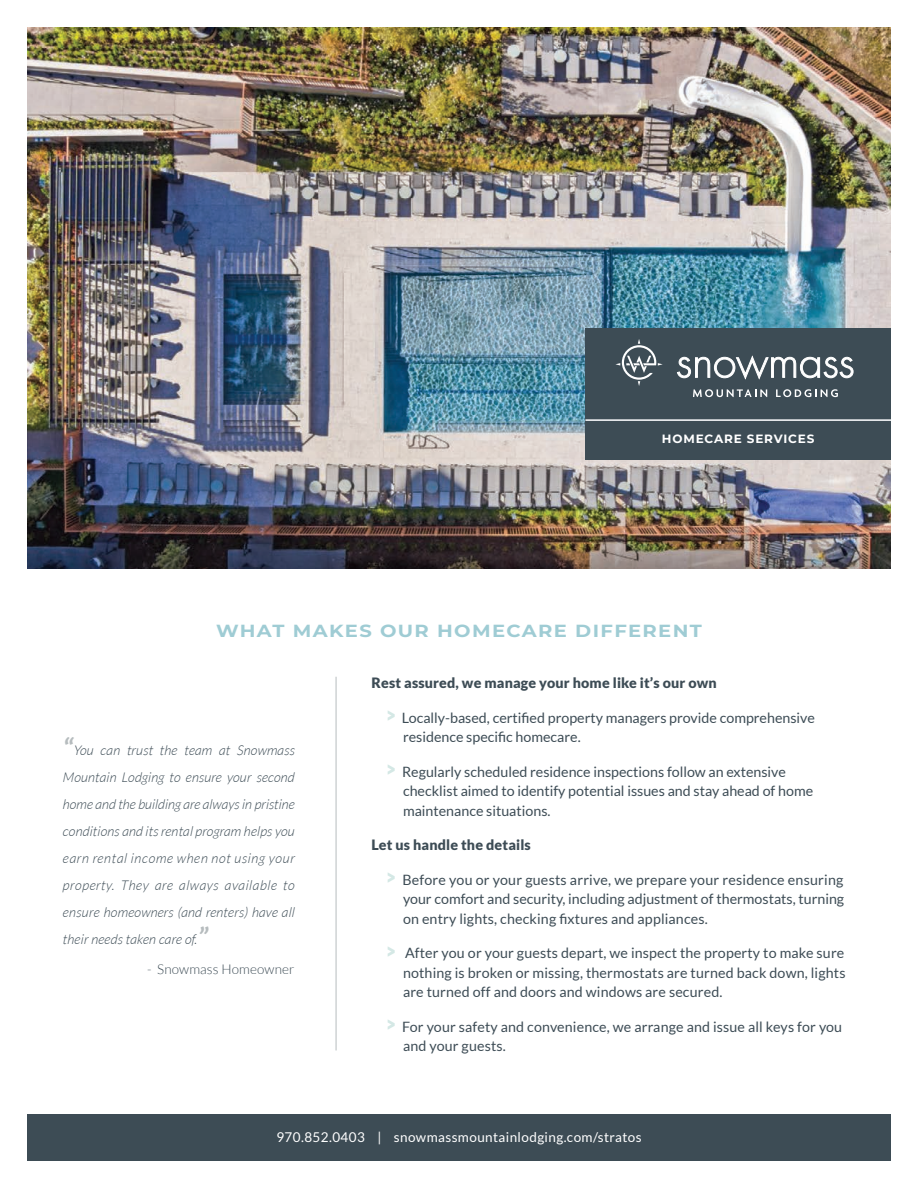
<style>
.page{position:relative;width:918px;height:1188px;background:#fff}
.page>*{position:absolute;margin:0;border:0;box-sizing:border-box;transform-origin:0 0}
.t1{font:700 17.55px "Montserrat";letter-spacing:.07em;color:#9fccd4;scale:1.11 1}
.t2{font:14.25px/19.5px "Lato";color:#3d4c55}
.t3{font:900 14.25px "Lato";letter-spacing:.01em;color:#3d4c55}
.t4{font:italic 300 13.5px/27px "Lato";letter-spacing:.01em;color:#3d4c55;text-align:justify}
.t5{font:13.5px "Lato";letter-spacing:.03em;color:#fff}
.t6{font:300 13.5px "Lato";letter-spacing:.01em;color:#3d4c55}
.t7{font:700 12px "Montserrat";letter-spacing:.07em;color:#fff}
.s1{font-weight:700;font-style:normal;font-size:27px;color:#b6bcbe}
.s2{font-family:"Futura";font-weight:700;color:#d4e8e5}
</style>
<div class="page">
<div style="left:27px;top:1115px;width:864px;height:46px;background:#3d4c55"></div>
<img style="left:27px;top:27px;width:864px;height:541px">
<hr style="left:336px;top:677px;width:1px;height:373px;background:#b6bcbe">
<div style="left:585px;top:328px;width:306px;height:132px;background:#3d4c55"></div>
<svg style="left:693px;top:389px;width:74px;height:8px"></svg>
<svg style="left:776px;top:389px;width:62px;height:8px"></svg>
<svg style="left:615px;top:339px;width:48px;height:47px"></svg>
<svg style="left:677px;top:355px;width:177px;height:25px"></svg>
<hr style="left:585px;top:419px;width:306px;height:2px;background:#fff">
<p class="t7" style="left:662px;top:431px;width:154px">HOMECARE SERVICES</p>
<p class="t1" style="left:216px;top:619px;width:439px">WHAT MAKES OUR HOMECARE DIFFERENT</p>
<p class="t4" style="left:63px;top:737px;width:235px"><span class="s1">“</span>You can trust the team at Snowmass Mountain Lodging to ensure your second home and the building are always in pristine conditions and its rental program helps you earn rental income when not using your property. They are always available to ensure homeowners (and renters) have all their needs taken care of.<span class="s1">”</span></p>
<p class="t6" style="left:147px;top:962px;width:149px">- Snowmass Homeowner</p>
<p class="t3" style="left:372px;top:675px;width:347px">Rest assured, we manage your home like it’s our own</p>
<p class="t2" style="left:403px;top:708px;width:413px;text-indent:-17px"><span class="s2">&gt;</span> Locally-based, certified property managers provide comprehensive residence specific homecare.</p>
<p class="t2" style="left:403px;top:762px;width:412px;text-indent:-17px"><span class="s2">&gt;</span> Regularly scheduled residence inspections follow an extensive checklist aimed to identify potential issues and stay ahead of home maintenance situations.</p>
<p class="t3" style="left:372px;top:837px;width:161px">Let us handle the details</p>
<p class="t2" style="left:403px;top:870px;width:443px;text-align:justify;text-indent:-17px"><span class="s2">&gt;</span> Before you or your guests arrive, we prepare your residence ensuring your comfort and security, including adjustment of thermostats, turning on entry lights, checking fixtures and appliances.</p>
<p class="t2" style="left:403px;top:943px;width:444px;text-align:justify;text-indent:-17px"><span class="s2">&gt;</span> After you or your guests depart, we inspect the property to make sure nothing is broken or missing, thermostats are turned back down, lights are turned off and doors and windows are secured.</p>
<p class="t2" style="left:403px;top:1017px;width:441px;text-indent:-17px"><span class="s2">&gt;</span> For your safety and convenience, we arrange and issue all keys for you and your guests.</p>
<p class="t5" style="left:276px;top:1130px;width:367px">970.852.0403 | snowmassmountainlodging.com/stratos</p>
</div>
